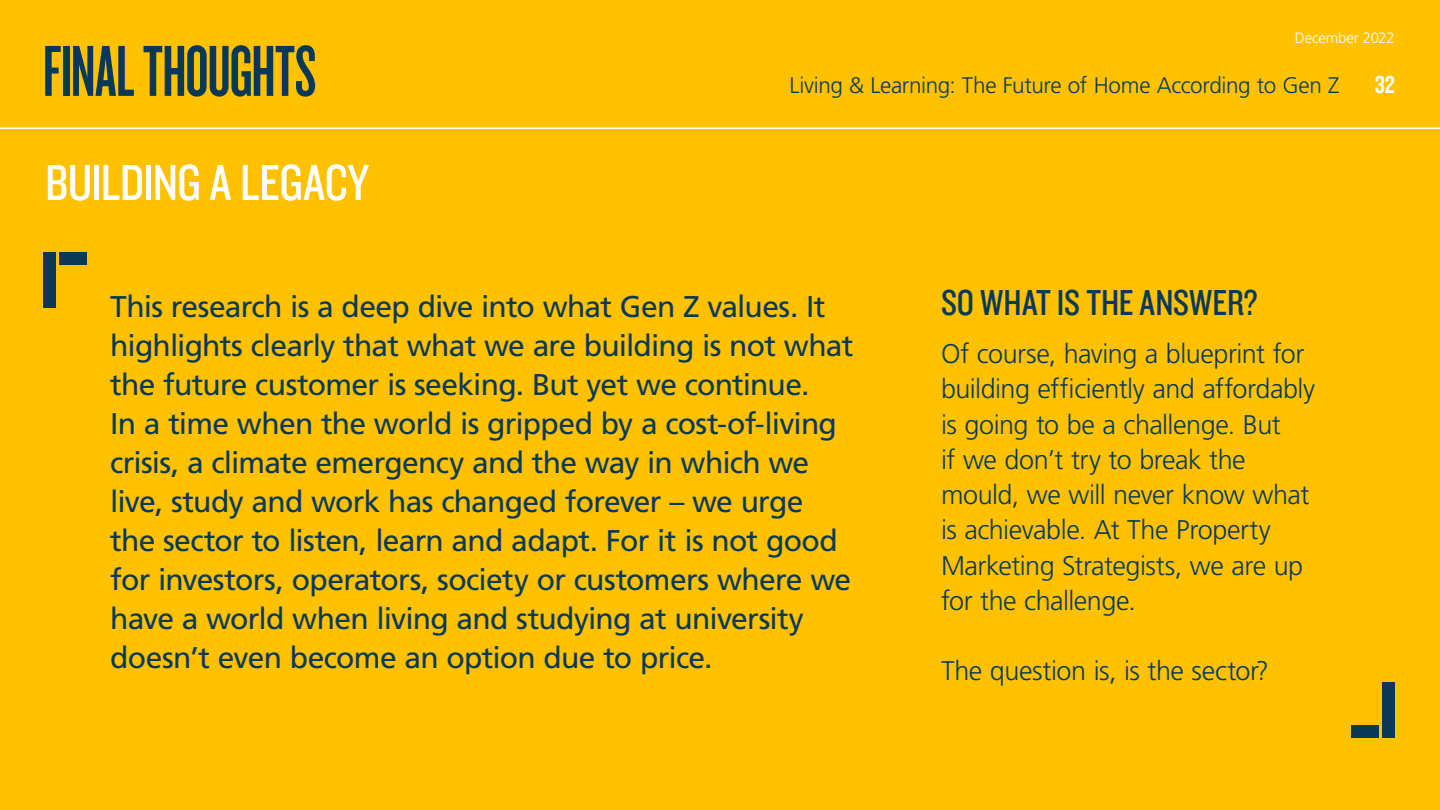
<style>
.page{position:relative;width:1440px;height:810px;background:#ffc100}
.page>*{position:absolute;margin:0;border:0;box-sizing:border-box;transform-origin:0 0}
.t1{font:75px "Knockout HTF47 Bantamweight";letter-spacing:-.01em;color:#093957}
.t2{font:52.5px "Knockout HTF29 Junior Liteweight";letter-spacing:-.015em;color:#fff}
.t3{font:37.5px "Knockout HTF29 Junior Liteweight";color:#093957}
.t4{font:30px/39px "Frutiger LT Std";letter-spacing:-.025em;color:#093957}
.t5{font:300 27px/35.2px "Frutiger LT Std";letter-spacing:-.02em;color:#093957}
.t6{font:25.5px "Knockout HTF49 Liteweight";color:#fff}
.t7{font:300 22.5px "Frutiger LT Std";letter-spacing:-.02em;color:#093957}
.t8{font:300 15px "Frutiger LT Std";letter-spacing:-.015em;color:#fff}
</style>
<div class="page">
<div style="left:1382px;top:682px;width:13px;height:56px;background:#093957"></div>
<div style="left:1351px;top:725px;width:28px;height:13px;background:#093957"></div>
<div style="left:43px;top:252px;width:13px;height:56px;background:#093957"></div>
<div style="left:59px;top:252px;width:28px;height:13px;background:#093957"></div>
<hr style="left:0;top:128px;width:1440px;height:1px;background:#fff">
<h1 class="t1" style="left:43px;top:34px;width:275px">FINAL THOUGHTS</h1>
<h2 class="t2" style="left:45px;top:156px;width:325px">BUILDING A LEGACY</h2>
<p class="t8" style="left:1295px;top:29px;width:102px">December 2022</p>
<p class="t7" style="left:790px;top:73px;width:551px">Living &amp; Learning: The Future of Home According to Gen Z</p>
<p class="t6" style="left:1375px;top:72px;width:22px">32</p>
<p class="t4" style="left:110px;top:287px;width:745px">This research is a deep dive into what Gen Z values. It highlights clearly that what we are building is not what the future customer is seeking. But yet we continue.<br>In a time when the world is gripped by a cost-of-living crisis, a climate emergency and the way in which we live, study and work has changed forever – we urge the sector to listen, learn and adapt. For it is not good for investors, operators, society or customers where we have a world when living and studying at university doesn’t even become an option due to price.</p>
<p class="t3" style="left:941px;top:284px;width:318px">SO WHAT IS THE ANSWER?</p>
<p class="t5" style="left:941px;top:336px;width:376px">Of course, having a blueprint for building efficiently and affordably is going to be a challenge. But<br>if we don’t try to break the mould, we will never know what is achievable. At The Property<br>Marketing Strategists, we are up for the challenge.</p>
<p class="t5" style="left:941px;top:654px;width:330px">The question is, is the sector?</p>
</div>
